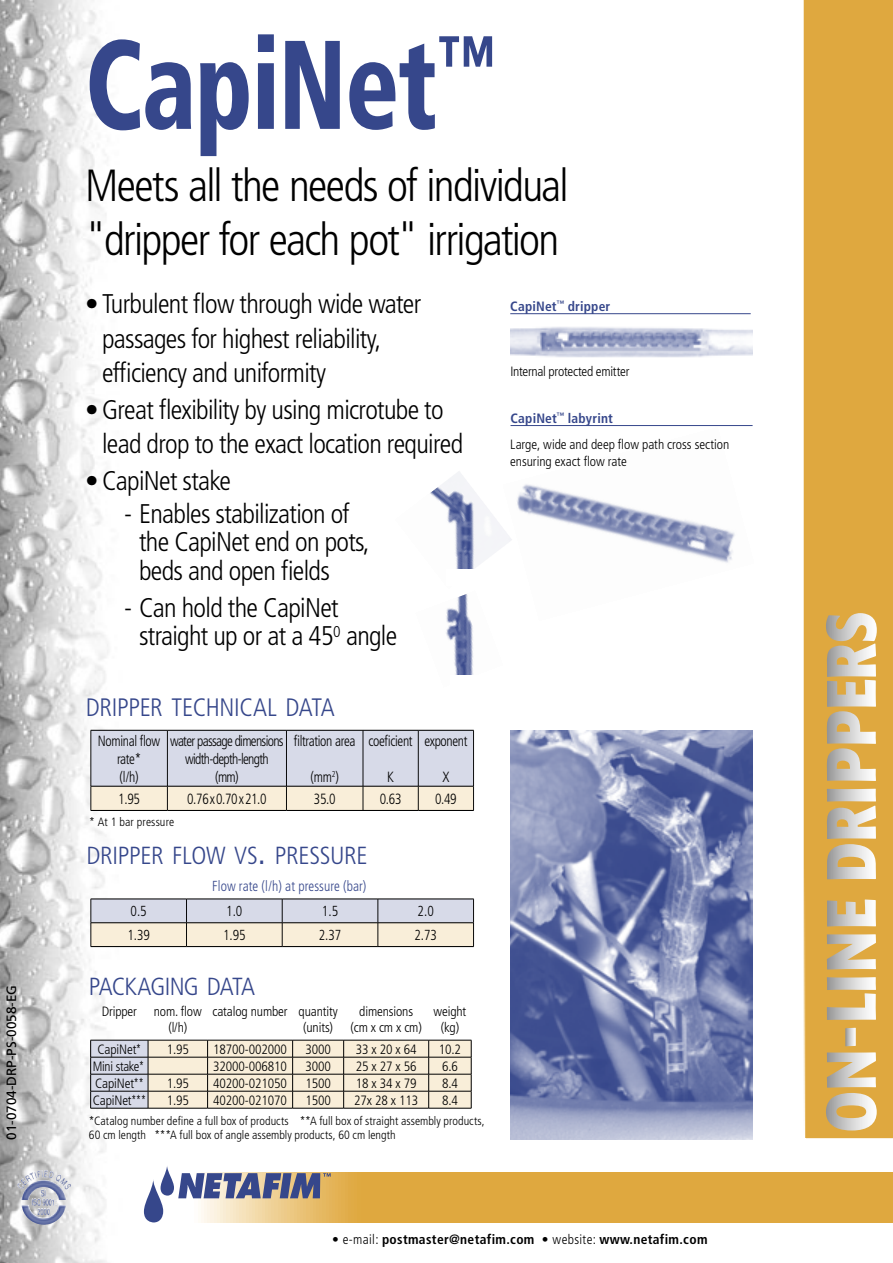
<style>
.page{position:relative;width:893px;height:1263px;background:#fff}
.page>*{position:absolute;margin:0;border:0;box-sizing:border-box;transform-origin:0 0}
.t1{font:900 condensed 126px "Frutiger LT Std";letter-spacing:-.01em;color:#36478b;scale:.8 1}
.t2{font:300 condensed 45px/54px "Frutiger LT Std";letter-spacing:-.04em;color:#000}
.t3{font:300 condensed 27px/34.5px "Frutiger LT Std";letter-spacing:-.025em;color:#000}
.t4{font:300 condensed 25.2px "Frutiger LT Std";letter-spacing:-.015em;color:#36478b}
.t5{font:300 condensed 24.75px "Frutiger LT Std";letter-spacing:-.015em;color:#36478b}
.t6{font:300 condensed 24.75px "Frutiger LT Std";letter-spacing:-.04em;color:#36478b}
.t7{font:300 condensed 14.85px/17.7px "Frutiger LT Std";letter-spacing:-.025em;color:#000;text-align:center;scale:.91 1}
.t8{font:300 condensed 14.85px "Frutiger LT Std";letter-spacing:-.05em;color:#000;scale:.91 1}
.packaging_copy_2{font:300 condensed 14.55px "Frutiger LT Std";letter-spacing:.005em;color:#36478b;scale:.93 1}
.t9{font:300 condensed 14.55px "Frutiger LT Std";color:#000;scale:.93 1}
.t10{font:300 condensed 13.5px/16.2px "Frutiger LT Std";letter-spacing:-.01em;color:#000}
.t11{font:700 condensed 13.5px "Frutiger LT Std";letter-spacing:.025em;color:#000}
.t12{font:700 condensed 13.5px "Frutiger LT Std";letter-spacing:.015em;color:#36478b}
.t13{font:13.5px "Frutiger LT Std";color:#000}
.t14{font:300 condensed 12px/14.4px "Frutiger LT Std";color:#000}
.s1{font-size:35.4px}
.s2{font-weight:300}
</style>
<div class="page">
<img style="left:430px;top:472px;width:73px;height:97px">
<div style="left:146px;top:1173px;width:747px;height:49px;background:#dfa83f"></div>
<img style="left:510px;top:327px;width:242px;height:31px">
<img style="left:0;top:0;width:135px;height:1263px">
<img style="left:510px;top:730px;width:242px;height:410px">
<img style="left:503px;top:484px;width:232px;height:79px">
<hr style="left:510px;top:313px;width:241px;height:1px;background:#36478b">
<hr style="left:510px;top:425px;width:243px;height:1px;background:#36478b">
<svg style="left:91px;top:899px;width:383px;height:47px;background:#dedad6"></svg>
<hr style="left:91px;top:946px;width:96px;height:1px;background:#000">
<hr style="left:187px;top:946px;width:95px;height:1px;background:#000">
<hr style="left:282px;top:946px;width:96px;height:1px;background:#000">
<hr style="left:378px;top:946px;width:96px;height:1px;background:#000">
<svg style="left:91px;top:730px;width:383px;height:80px;background:#d8d7db"></svg>
<hr style="left:91px;top:810px;width:76px;height:1px;background:#000">
<hr style="left:167px;top:810px;width:119px;height:1px;background:#000">
<hr style="left:286px;top:810px;width:77px;height:1px;background:#000">
<hr style="left:363px;top:810px;width:55px;height:1px;background:#000">
<hr style="left:418px;top:810px;width:56px;height:1px;background:#000">
<div style="left:804px;top:0;width:89px;height:1139px;background:#dfa83f"></div>
<svg style="left:90px;top:1040px;width:382px;height:68px;background:#e1d9ca"></svg>
<hr style="left:90px;top:1108px;width:58px;height:1px;background:#000">
<hr style="left:148px;top:1108px;width:60px;height:1px;background:#000">
<hr style="left:208px;top:1108px;width:85px;height:1px;background:#000">
<hr style="left:293px;top:1108px;width:51px;height:1px;background:#000">
<hr style="left:344px;top:1108px;width:85px;height:1px;background:#000">
<hr style="left:429px;top:1108px;width:42px;height:1px;background:#000">
<svg style="left:826px;top:1052px;width:51px;height:78px;background:#d6c29c"></svg>
<svg style="left:827px;top:977px;width:49px;height:43px"></svg>
<svg style="left:827px;top:934px;width:49px;height:35px;background:#d4c6aa"></svg>
<svg style="left:827px;top:899px;width:49px;height:27px"></svg>
<svg style="left:827px;top:789px;width:49px;height:90px"></svg>
<svg style="left:826px;top:613px;width:51px;height:168px;background:#d4bf97"></svg>
<svg style="left:845px;top:1028px;width:11px;height:18px"></svg>
<img style="left:32px;top:1170px;width:22px;height:9px">
<svg style="left:144px;top:1166px;width:187px;height:56px;background:#b9b3b2"></svg>
<img style="left:446px;top:594px;width:27px;height:81px">
<p class="t13" style="left:4px;top:1140px;width:156px;rotate:-90deg">01-0704-DRP-PS-0058-EG</p>
<p class="t1" style="left:85px;top:9px;width:514px">CapiNet<sup>™</sup></p>
<p class="t2" style="left:85px;top:159px;width:485px">Meets all the needs of individual "dripper for each pot" irrigation</p>
<p class="t12" style="left:510px;top:298px;width:102px">CapiNet<sup>™</sup> dripper</p>
<p class="t3" style="left:102px;top:287px;width:321px;text-indent:-17px">• Turbulent flow through wide water passages for highest reliability, efficiency and uniformity</p>
<p class="t3" style="left:102px;top:393px;width:363px;text-indent:-17px">• Great flexibility by using microtube to lead drop to the exact location required</p>
<p class="t3" style="left:85px;top:464px;width:147px">• CapiNet stake</p>
<p class="t3" style="left:139px;top:500px;width:232px;line-height:28.5px;text-indent:-15px">- Enables stabilization of the CapiNet end on pots, beds and open fields</p>
<p class="t3" style="left:139px;top:594px;width:260px;line-height:28.5px;text-indent:-15px">- Can hold the CapiNet straight up or at a 45<sup>0</sup> angle</p>
<p class="t10" style="left:510px;top:363px;width:120px">Internal protected emitter</p>
<p class="t12" style="left:510px;top:410px;width:104px">CapiNet<sup>™</sup> labyrint</p>
<p class="t10" style="left:510px;top:437px;width:221px">Large, wide and deep flow path cross section ensuring exact flow rate</p>
<p class="t4" style="left:86px;top:693px;width:251px">DRIPPER TECHNICAL DATA</p>
<p class="t7" style="left:98px;top:732px;width:70px">Nominal flow rate*<br>(l/h)</p>
<p class="t8" style="left:170px;top:732px;width:126px">water passage dimensions</p>
<p class="t7" style="left:294px;top:732px;width:69px">filtration area</p>
<p class="t7" style="left:311px;top:768px;width:33px">(mm<sup>2</sup>)</p>
<p class="t8" style="left:185px;top:750px;width:93px">width-depth-length</p>
<p class="t7" style="left:215px;top:768px;width:27px">(mm)</p>
<p class="t7" style="left:369px;top:732px;width:50px">coeficient</p>
<p class="t7" style="left:387px;top:768px;width:9px">K</p>
<p class="t7" style="left:424px;top:732px;width:49px">exponent</p>
<p class="t7" style="left:442px;top:768px;width:9px">X</p>
<p class="t7" style="left:118px;top:790px;width:25px">1.95</p>
<p class="t7" style="left:187px;top:790px;width:89px">0.76 x 0.70 x 21.0</p>
<p class="t7" style="left:314px;top:790px;width:25px">35.0</p>
<p class="t7" style="left:380px;top:790px;width:25px">0.63</p>
<p class="t7" style="left:435px;top:790px;width:25px">0.49</p>
<p class="t14" style="left:89px;top:815px;width:86px">* At 1 bar pressure</p>
<p class="t5" style="left:86px;top:842px;width:283px">DRIPPER FLOW VS<span class="s1">.</span> PRESSURE</p>
<p class="packaging_copy_2" style="left:212px;top:878px;width:167px">Flow rate (l/h) at pressure (bar)</p>
<p class="t9" style="left:131px;top:903px;width:19px">0.5</p>
<p class="t9" style="left:226px;top:903px;width:19px">1.0</p>
<p class="t9" style="left:322px;top:903px;width:19px">1.5</p>
<p class="t9" style="left:418px;top:903px;width:19px">2.0</p>
<p class="t9" style="left:127px;top:927px;width:26px">1.39</p>
<p class="t9" style="left:223px;top:927px;width:26px">1.95</p>
<p class="t9" style="left:319px;top:927px;width:26px">2.37</p>
<p class="t9" style="left:414px;top:927px;width:26px">2.73</p>
<p class="t6" style="left:89px;top:972px;width:168px">PACKAGING DATA</p>
<p class="t10" style="left:102px;top:1004px;width:37px">Dripper</p>
<p class="t10" style="left:154px;top:1004px;width:50px">nom. flow</p>
<p class="t10" style="left:168px;top:1020px;width:20px">(l/h)</p>
<p class="t10" style="left:213px;top:1004px;width:77px">catalog number</p>
<p class="t10" style="left:299px;top:1004px;width:41px">quantity</p>
<p class="t10" style="left:303px;top:1020px;width:31px">(units)</p>
<p class="t10" style="left:359px;top:1004px;width:55px">dimensions</p>
<p class="t10" style="left:350px;top:1020px;width:73px">(cm x cm x cm)</p>
<p class="t10" style="left:434px;top:1004px;width:34px">weight</p>
<p class="t10" style="left:441px;top:1020px;width:20px">(kg)</p>
<p class="t10" style="left:98px;top:1041px;width:45px">CapiNet*</p>
<p class="t10" style="left:167px;top:1041px;width:24px">1.95</p>
<p class="t10" style="left:213px;top:1041px;width:75px">18700-002000</p>
<p class="t10" style="left:305px;top:1041px;width:27px">3000</p>
<p class="t10" style="left:356px;top:1041px;width:62px">33 x 20 x 64</p>
<p class="t10" style="left:439px;top:1041px;width:24px">10.2</p>
<p class="t10" style="left:93px;top:1058px;width:53px">Mini stake*</p>
<p class="t10" style="left:213px;top:1058px;width:75px">32000-006810</p>
<p class="t10" style="left:305px;top:1058px;width:27px">3000</p>
<p class="t10" style="left:356px;top:1058px;width:62px">25 x 27 x 56</p>
<p class="t10" style="left:442px;top:1058px;width:17px">6.6</p>
<p class="t10" style="left:95px;top:1075px;width:50px">CapiNet**</p>
<p class="t10" style="left:167px;top:1075px;width:24px">1.95</p>
<p class="t10" style="left:213px;top:1075px;width:75px">40200-021050</p>
<p class="t10" style="left:305px;top:1075px;width:27px">1500</p>
<p class="t10" style="left:356px;top:1075px;width:62px">18 x 34 x 79</p>
<p class="t10" style="left:442px;top:1075px;width:17px">8.4</p>
<p class="t10" style="left:93px;top:1092px;width:55px">CapiNet***</p>
<p class="t10" style="left:167px;top:1092px;width:24px">1.95</p>
<p class="t10" style="left:213px;top:1092px;width:75px">40200-021070</p>
<p class="t10" style="left:305px;top:1092px;width:27px">1500</p>
<p class="t10" style="left:354px;top:1092px;width:66px">27x 28 x 113</p>
<p class="t10" style="left:442px;top:1092px;width:17px">8.4</p>
<p class="t14" style="left:89px;top:1114px;width:397px">*Catalog number define a full box of products **A full box of straight assembly products,<br>60 cm length ***A full box of angle assembly products, 60 cm length</p>
<p class="t11" style="left:332px;top:1231px;width:377px"><span class="s2">• e-mail:</span> postmaster@netafim.com <span class="s2">• website:</span> www.netafim.com</p>
</div>
